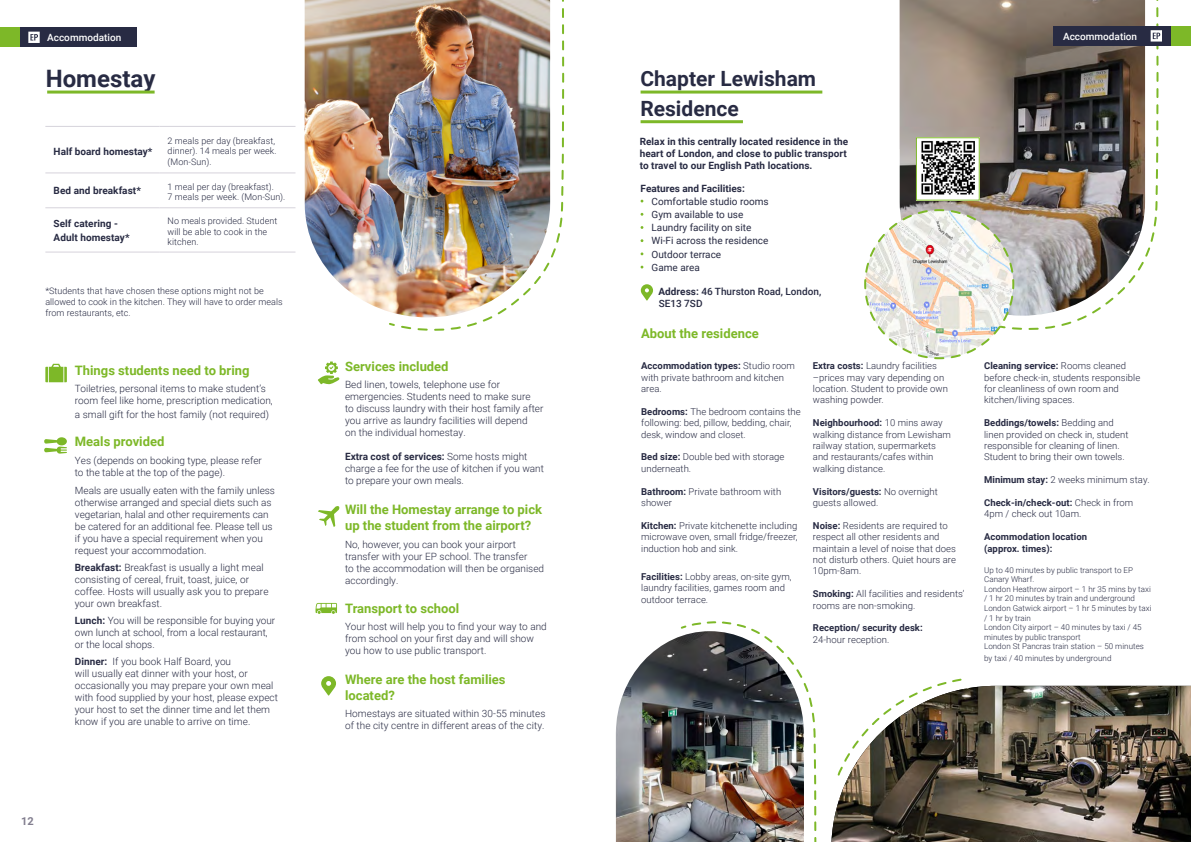
<style>
.page{position:relative;width:1191px;height:842px;background:#fff}
.page>*{position:absolute;margin:0;border:0;box-sizing:border-box;transform-origin:0 0}
.t1{font:700 24px "Roboto";color:#282b43}
.t2{font:700 21px/30px "Roboto";color:#282b43}
.t3{font:700 13px/15.6px "Roboto";color:#7db828}
.t4{font:700 11px "Roboto";color:#827e8f}
.t5{font:300 10px/12px "Roboto";letter-spacing:.005em;color:#282b43}
.t6{font:700 10px/12px "Roboto";letter-spacing:.005em;color:#282b43}
.t7{font:10px/13.2px "Roboto";color:#282b43}
.t8{font:500 10px "Roboto";color:#fff}
.t9{font:500 10px/12px "Roboto";color:#282b43}
.t10{font:300 9.5px/11.4px "Roboto";letter-spacing:.005em;color:#282b43}
.t11{font:700 9.5px/11.4px "Roboto";letter-spacing:.005em;color:#282b43}
.t12{font:300 9px/10.8px "Roboto";letter-spacing:.005em;color:#282b43}
.t13{font:300 8px/9.6px "Roboto";letter-spacing:.005em;color:#282b43}
.s1{font-weight:700}
</style>
<div class="page">
<hr style="left:47px;top:91px;width:108px;height:3px;background:#7db828">
<svg style="left:45px;top:364px;width:22px;height:18px"></svg>
<svg style="left:321px;top:676px;width:15px;height:19px"></svg>
<svg style="left:318px;top:361px;width:22px;height:23px"></svg>
<svg style="left:318px;top:506px;width:22px;height:21px"></svg>
<svg style="left:315px;top:603px;width:22px;height:11px"></svg>
<svg style="left:44px;top:437px;width:23px;height:17px"></svg>
<hr style="left:45px;top:126px;width:114px;height:1px;background:#d6d3db">
<hr style="left:159px;top:126px;width:136px;height:1px;background:#d6d3db">
<hr style="left:45px;top:173px;width:114px;height:1px;background:#d6d3db">
<hr style="left:159px;top:173px;width:136px;height:1px;background:#d6d3db">
<hr style="left:45px;top:208px;width:114px;height:1px;background:#d6d3db">
<hr style="left:45px;top:252px;width:114px;height:1px;background:#d6d3db">
<hr style="left:159px;top:208px;width:136px;height:1px;background:#d6d3db">
<hr style="left:159px;top:252px;width:136px;height:1px;background:#d6d3db">
<img style="left:305px;top:0;width:83px;height:311px">
<svg style="left:401px;top:327px;width:60px;height:4px"></svg>
<img style="left:388px;top:0;width:176px;height:327px">
<svg style="left:1145px;top:0;width:13px;height:257px"></svg>
<img style="left:899px;top:0;width:246px;height:314px">
<svg style="left:864px;top:208px;width:224px;height:152px"></svg>
<img style="left:918px;top:139px;width:59px;height:60px">
<div style="left:916px;top:137px;width:63px;height:64px;border:1px solid #7db828"></div>
<svg style="left:680px;top:621px;width:137px;height:221px"></svg>
<img style="left:616px;top:631px;width:188px;height:211px">
<hr style="left:640px;top:91px;width:182px;height:3px;background:#7db828">
<hr style="left:640px;top:120px;width:103px;height:3px;background:#7db828">
<svg style="left:641px;top:284px;width:12px;height:17px"></svg>
<div style="left:19px;top:27px;width:118px;height:20px;background:#282b43"></div>
<div style="left:1053px;top:26px;width:118px;height:20px;background:#282b43"></div>
<div style="left:1171px;top:26px;width:19px;height:20px;background:#7db828"></div>
<svg style="left:1150px;top:0;width:12px;height:184px"></svg>
<div style="left:0;top:27px;width:19px;height:20px;background:#7db828"></div>
<svg style="left:28px;top:32px;width:12px;height:11px"></svg>
<img style="left:831px;top:686px;width:360px;height:156px">
<svg style="left:836px;top:678px;width:127px;height:99px"></svg>
<p class="t8" style="left:47px;top:30px;width:76px">Accommodation</p>
<p class="t8" style="left:1063px;top:30px;width:76px">Accommodation</p>
<p class="t8" style="left:54px;top:30px;width:76px">Accommodation</p>
<h1 class="t1" style="left:46px;top:62px;width:111px">Homestay</h1>
<p class="t6" style="left:54px;top:145px;width:100px">Half board homestay*</p>
<p class="t12" style="left:168px;top:135px;width:110px">2 meals per day (breakfast, dinner). 14 meals per week. (Mon-Sun).</p>
<p class="t6" style="left:54px;top:184px;width:89px">Bed and breakfast*</p>
<p class="t12" style="left:168px;top:181px;width:119px">1 meal per day (breakfast).<br>7 meals per week. (Mon-Sun).</p>
<p class="t6" style="left:54px;top:216px;width:77px;line-height:14px">Self catering -<br>Adult homestay*</p>
<p class="t12" style="left:168px;top:215px;width:111px">No meals provided. Student will be able to cook in the kitchen.</p>
<p class="t12" style="left:45px;top:285px;width:239px">*Students that have chosen these options might not be allowed to cook in the kitchen. They will have to order meals from restaurants, etc.</p>
<h3 class="t3" style="left:75px;top:362px;width:176px">Things students need to bring</h3>
<p class="t5" style="left:75px;top:382px;width:199px">Toiletries, personal items to make student’s room feel like home, prescription medication,</p>
<p class="t5" style="left:75px;top:408px;width:196px">a small gift for the host family (not required)</p>
<h3 class="t3" style="left:75px;top:433px;width:91px">Meals provided</h3>
<p class="t5" style="left:75px;top:454px;width:189px">Yes (depends on booking type, please refer to the table at the top of the page).</p>
<p class="t5" style="left:75px;top:484px;width:202px">Meals are usually eaten with the family unless otherwise arranged and special diets such as vegetarian, halal and other requirements can be catered for an additional fee. Please tell us if you have a special requirement when you request your accommodation.</p>
<p class="t5" style="left:75px;top:561px;width:195px"><span class="s1">Breakfast:</span> Breakfast is usually a light meal consisting of cereal, fruit, toast, juice, or coffee. Hosts will usually ask you to prepare your own breakfast.</p>
<p class="t5" style="left:75px;top:614px;width:202px"><span class="s1">Lunch:</span> You will be responsible for buying your own lunch at school, from a local restaurant, or the local shops.</p>
<p class="t5" style="left:75px;top:655px;width:205px"><span class="s1">Dinner:</span> If you book Half Board, you<br>will usually eat dinner with your host, or occasionally you may prepare your own meal with food supplied by your host, please expect your host to set the dinner time and let them know if you are unable to arrive on time.</p>
<h3 class="t3" style="left:345px;top:358px;width:105px">Services included</h3>
<p class="t5" style="left:345px;top:378px;width:200px">Bed linen, towels, telephone use for emergencies. Students need to make sure<br>to discuss laundry with their host family after you arrive as laundry facilities will depend<br>on the individual homestay.</p>
<p class="t5" style="left:345px;top:450px;width:200px"><span class="s1">Extra cost of services:</span> Some hosts might charge a fee for the use of kitchen if you want to prepare your own meals.</p>
<h3 class="t3" style="left:345px;top:501px;width:198px">Will the Homestay arrange to pick up the student from the airport?</h3>
<p class="t5" style="left:345px;top:538px;width:201px">No, however, you can book your airport transfer with your EP school. The transfer<br>to the accommodation will then be organised accordingly.</p>
<h3 class="t3" style="left:345px;top:600px;width:116px">Transport to school</h3>
<p class="t5" style="left:345px;top:620px;width:203px">Your host will help you to find your way to and from school on your first day and will show you how to use public transport.</p>
<h3 class="t3" style="left:345px;top:671px;width:162px">Where are the host families located?</h3>
<p class="t5" style="left:345px;top:707px;width:202px">Homestays are situated within 30-55 minutes of the city centre in different areas of the city.</p>
<h2 class="t2" style="left:640px;top:63px;width:177px">Chapter Lewisham<br>Residence</h2>
<p class="t6" style="left:639px;top:135px;width:210px">Relax in this centrally located residence in the heart of London, and close to public transport to travel to our English Path locations.</p>
<p class="t6" style="left:640px;top:182px;width:106px">Features and Facilities:</p>
<p class="t7" style="left:651px;top:194px;width:119px">Comfortable studio rooms<br>Gym available to use<br>Laundry facility on site<br>Wi-Fi across the residence<br>Outdoor terrace<br>Game area</p>
<p class="t9" style="left:658px;top:285px;width:164px"><span class="s1">Address:</span> 46 Thurston Road, London,<br>SE13 7SD</p>
<h3 class="t3" style="left:641px;top:325px;width:119px">About the residence</h3>
<p class="t10" style="left:641px;top:360px;width:155px"><span class="s1">Accommodation types:</span> Studio room with private bathroom and kitchen area.</p>
<p class="t10" style="left:641px;top:405px;width:161px"><span class="s1">Bedrooms:</span> The bedroom contains the following: bed, pillow, bedding, chair, desk, window and closet.</p>
<p class="t10" style="left:641px;top:451px;width:145px"><span class="s1">Bed size:</span> Double bed with storage underneath.</p>
<p class="t10" style="left:641px;top:485px;width:142px"><span class="s1">Bathroom:</span> Private bathroom with shower</p>
<p class="t10" style="left:641px;top:519px;width:158px;text-align:justify"><span class="s1">Kitchen:</span> Private kitchenette including microwave oven, small fridge/freezer, induction hob and sink.</p>
<p class="t10" style="left:641px;top:570px;width:152px"><span class="s1">Facilities:</span> Lobby areas, on-site gym, laundry facilities, games room and outdoor terrace.</p>
<p class="t10" style="left:813px;top:360px;width:136px"><span class="s1">Extra costs:</span> Laundry facilities –prices may vary depending on location. Student to provide own washing powder.</p>
<p class="t10" style="left:813px;top:417px;width:140px"><span class="s1">Neighbourhood:</span> 10 mins away walking distance from Lewisham railway station, supermarkets and restaurants/cafes within walking distance.</p>
<p class="t10" style="left:813px;top:485px;width:126px"><span class="s1">Visitors/guests:</span> No overnight guests allowed.</p>
<p class="t10" style="left:813px;top:519px;width:145px"><span class="s1">Noise:</span> Residents are required to respect all other residents and maintain a level of noise that does not disturb others. Quiet hours are<br>10pm-8am.</p>
<p class="t10" style="left:813px;top:588px;width:153px"><span class="s1">Smoking:</span> All facilities and residents’ rooms are non-smoking.</p>
<p class="t11" style="left:813px;top:622px;width:111px">Reception/ security desk:</p>
<p class="t10" style="left:813px;top:633px;width:78px">24-hour reception.</p>
<p class="t10" style="left:984px;top:360px;width:158px"><span class="s1">Cleaning service:</span> Rooms cleaned before check-in, students responsible for cleanliness of own room and kitchen/living spaces.</p>
<p class="t10" style="left:984px;top:417px;width:146px"><span class="s1">Beddings/towels:</span> Bedding and linen provided on check in, student responsible for cleaning of linen.<br>Student to bring their own towels.</p>
<p class="t10" style="left:984px;top:474px;width:167px"><span class="s1">Minimum stay:</span> 2 weeks minimum stay.</p>
<p class="t10" style="left:984px;top:497px;width:151px"><span class="s1">Check-in/check-out:</span> Check in from<br>4pm / check out 10am.</p>
<p class="t11" style="left:984px;top:531px;width:105px">Acommodation location (approx. times):</p>
<p class="t13" style="left:984px;top:565px;width:169px">Up to 40 minutes by public transport to EP Canary Wharf.<br>London Heathrow airport – 1 hr 35 mins by taxi / 1 hr 20 minutes by train and underground London Gatwick airport – 1 hr 5 minutes by taxi / 1 hr by train<br>London City airport – 40 minutes by taxi / 45 minutes by public transport<br>London St Pancras train station – 50 minutes</p>
<p class="t13" style="left:984px;top:653px;width:129px">by taxi / 40 minutes by underground</p>
<p class="t4" style="left:21px;top:813px;width:14px">12</p>
</div>
